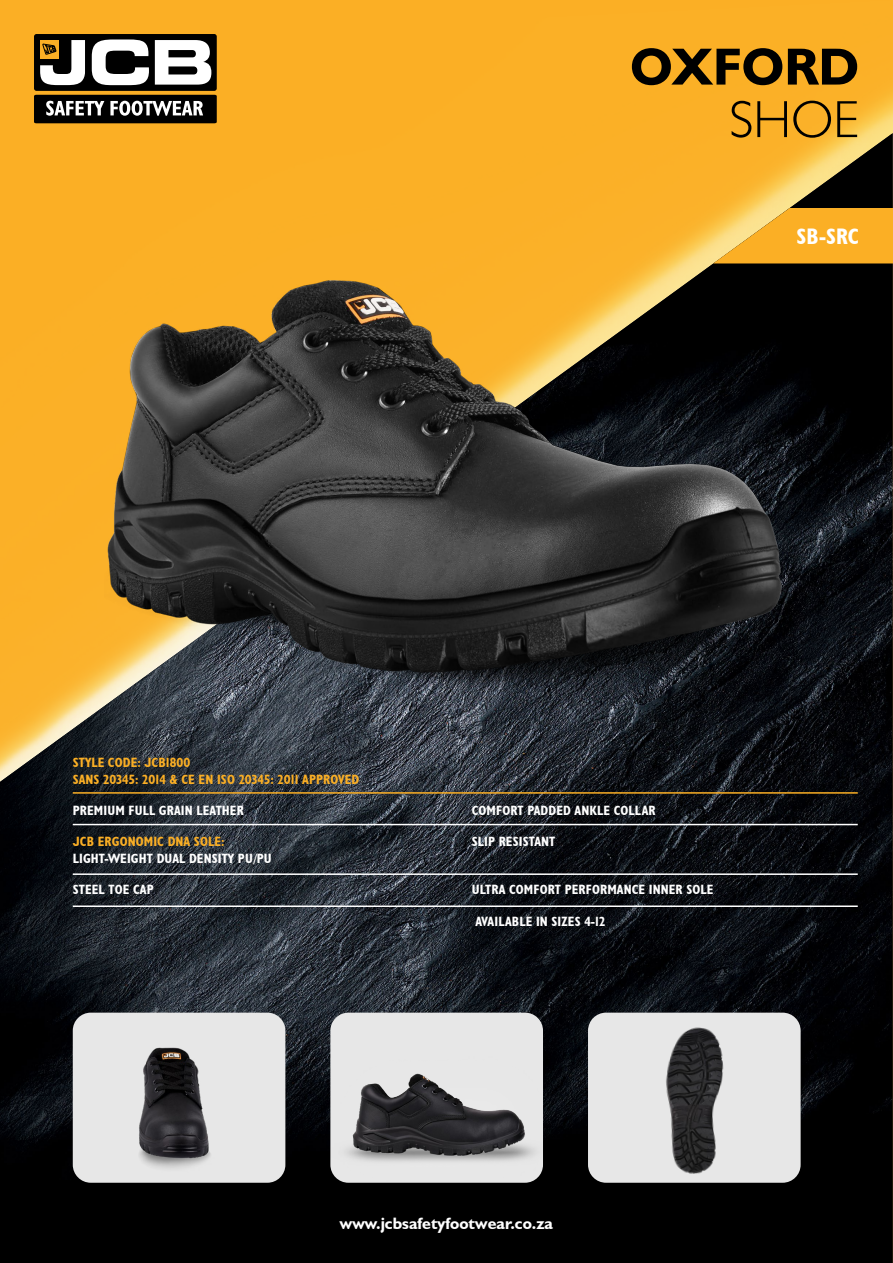
<style>
.page{position:relative;width:893px;height:1263px;background:#fff}
.page>*{position:absolute;margin:0;border:0;box-sizing:border-box;transform-origin:0 0}
.t1{font:700 52.5px "JCB Euro";color:#000}
.t2{font:300 52.5px "JCB Euro";color:#000}
.t3{font:700 condensed 22.5px "JCB Euro";color:#fff}
.t4{font:700 16.5px "JCB Euro";color:#fff}
.t5{font:700 condensed 13.5px "JCB Euro";letter-spacing:.01em;color:#fff}
.t6{font:700 condensed 13.5px/16.4px "JCB Euro";letter-spacing:.01em;color:#fbaf25}
</style>
<div class="page">
<div style="left:0;top:0;width:893px;height:133px;background:#fbaf25"></div>
<img style="left:0;top:133px;width:893px;height:1130px">
<svg style="left:713px;top:208px;width:180px;height:55px;background:#fab736"></svg>
<div style="left:34px;top:34px;width:183px;height:57px;background:#000;border-radius:3px"></div>
<svg style="left:92px;top:39px;width:57px;height:46px"></svg>
<svg style="left:155px;top:40px;width:56px;height:45px"></svg>
<svg style="left:40px;top:40px;width:45px;height:45px"></svg>
<svg style="left:34px;top:95px;width:183px;height:28px"></svg>
<img style="left:73px;top:1013px;width:212px;height:170px">
<img style="left:330px;top:1013px;width:213px;height:170px">
<div style="left:588px;top:1013px;width:213px;height:170px;background:#e7e7e7;border-radius:18px"></div>
<img style="left:619px;top:1027px;width:147px;height:156px">
<img style="left:105px;top:263px;width:682px;height:433px">
<hr style="left:73px;top:792px;width:785px;height:2px;background:#fbaf25">
<hr style="left:73px;top:824px;width:785px;height:1px;background:#fff">
<hr style="left:73px;top:873px;width:785px;height:2px;background:#fff">
<hr style="left:73px;top:905px;width:785px;height:2px;background:#fff">
<h1 class="t1" style="left:630px;top:34px;width:230px">OXFORD</h1>
<h1 class="t2" style="left:729px;top:87px;width:131px">SHOE</h1>
<h2 class="t3" style="left:796px;top:223px;width:64px">SB-SRC</h2>
<p class="t6" style="left:73px;top:754px;width:288px">STYLE CODE: JCB1800<br>SANS 20345: 2014 &amp; CE EN ISO 20345: 2011 APPROVED</p>
<p class="t5" style="left:73px;top:802px;width:173px">PREMIUM FULL GRAIN LEATHER</p>
<p class="t6" style="left:73px;top:833px;width:153px">JCB ERGONOMIC DNA SOLE:</p>
<p class="t5" style="left:73px;top:850px;width:201px">LIGHT-WEIGHT DUAL DENSITY PU/PU</p>
<p class="t5" style="left:73px;top:881px;width:82px">STEEL TOE CAP</p>
<p class="t5" style="left:472px;top:801px;width:185px">COMFORT PADDED ANKLE COLLAR</p>
<p class="t5" style="left:472px;top:833px;width:85px">SLIP RESISTANT</p>
<p class="t5" style="left:472px;top:881px;width:243px">ULTRA COMFORT PERFORMANCE INNER SOLE</p>
<p class="t5" style="left:475px;top:912px;width:131px">AVAILABLE IN SIZES 4-12</p>
<p class="t4" style="left:340px;top:1213px;width:215px">www.jcbsafetyfootwear.co.za</p>
</div>
